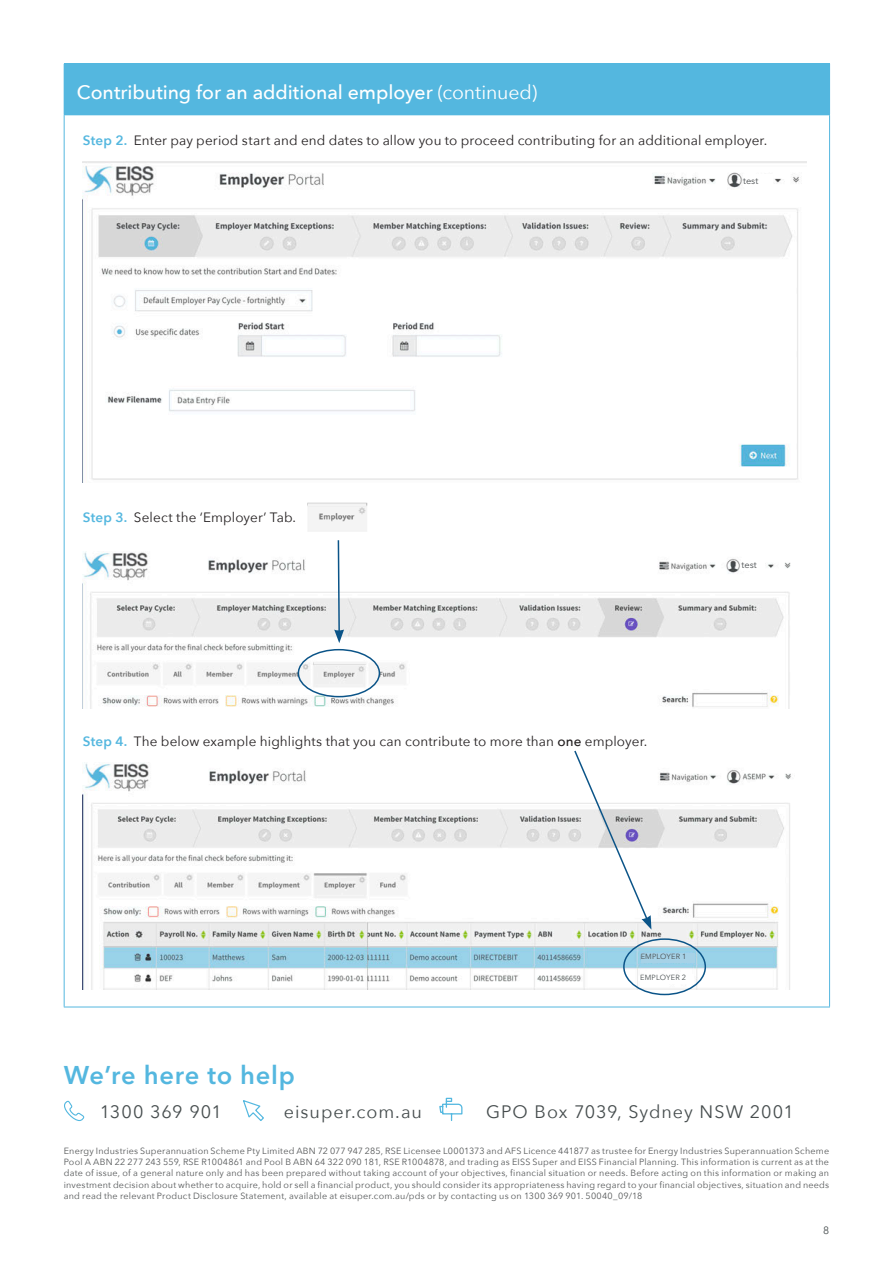
<style>
.page{position:relative;width:893px;height:1263px;background:#fff}
.page>*{position:absolute;margin:0;border:0;box-sizing:border-box;transform-origin:0 0}
.t1{font:600 25.5px "Avenir Next LT Pro";letter-spacing:.03em;color:#54b7df}
.head_1{font:500 19.5px "Avenir Next";letter-spacing:-.005em;color:#fff}
.t2{font:18px "Avenir Next";letter-spacing:.05em;color:#464d4e}
.body{font:13.5px "Avenir Next";letter-spacing:.01em;color:#231f20}
.t3{font:10.5px "Avenir Next LT Pro";color:#464d4e}
.t4{font:9.3px "Avenir Next LT Pro";color:#494d4f}
.t5{font:9px/11.2px "Avenir Next";letter-spacing:.025em;color:#555859;text-align:justify}
.body-2{font:7.5px "Avenir Next LT Pro";letter-spacing:.02em;color:#464d4e}
.s1{font-weight:400}
.s2{font-weight:600;color:#54b7df}
.s3{font-weight:500}
</style>
<div class="page">
<svg style="left:64px;top:1101px;width:20px;height:20px"></svg>
<svg style="left:243px;top:1100px;width:21px;height:21px"></svg>
<svg style="left:439px;top:1098px;width:23px;height:23px"></svg>
<div style="left:64px;top:64px;width:766px;height:51px;background:#54b7df"></div>
<hr style="left:64px;top:115px;width:1px;height:892px;background:#54b7df">
<hr style="left:829px;top:115px;width:1px;height:892px;background:#54b7df">
<hr style="left:64px;top:1007px;width:766px;height:1px;background:#54b7df">
<img style="left:83px;top:162px;width:723px;height:320px">
<img style="left:83px;top:552px;width:708px;height:157px">
<img style="left:83px;top:762px;width:708px;height:227px">
<svg style="left:334px;top:540px;width:10px;height:103px"></svg>
<div style="left:640px;top:974px;width:54px;height:10px;background:#fff"></div>
<div style="left:641px;top:953px;width:53px;height:10px;background:#a6d2e7"></div>
<svg style="left:573px;top:750px;width:78px;height:179px"></svg>
<div style="left:623px;top:938px;width:83px;height:57px;border:2px solid #0b5488;border-radius:50%"></div>
<div style="left:741px;top:559px;width:24px;height:12px;background:#fff"></div>
<div style="left:743px;top:174px;width:29px;height:12px;background:#fff"></div>
<div style="left:298px;top:649px;width:82px;height:48px;border:2px solid #0b5488;border-radius:50%"></div>
<img style="left:307px;top:503px;width:61px;height:29px">
<div style="left:313px;top:662px;width:53px;height:3px;border:2px solid #f4f4f4"></div>
<div style="left:308px;top:503px;width:58px;height:3px;background:#f4f4f4;border:2px solid #f4f4f4"></div>
<p class="head_1" style="left:77px;top:75px;width:462px">Contributing for an additional employer <span class="s1">(continued)</span></p>
<p class="body" style="left:83px;top:129px;width:686px"><span class="s2">Step 2.</span> Enter pay period start and end dates to allow you to proceed contributing for an additional employer.</p>
<p class="t4" style="left:743px;top:175px;width:17px">test</p>
<p class="body" style="left:83px;top:505px;width:215px"><span class="s2">Step 3.</span> Select the ‘Employer’ Tab.</p>
<p class="body" style="left:83px;top:729px;width:566px"><span class="s2">Step 4.</span> The below example highlights that you can contribute to more than <span class="s3">one</span> employer.</p>
<p class="t4" style="left:741px;top:559px;width:17px">test</p>
<p class="body-2" style="left:641px;top:951px;width:47px">EMPLOYER 1</p>
<p class="body-2" style="left:640px;top:973px;width:47px">EMPLOYER 2</p>
<h1 class="t1" style="left:64px;top:1060px;width:233px">We’re here to help</h1>
<h3 class="t2" style="left:100px;top:1096px;width:124px">1300 369 901</h3>
<h3 class="t2" style="left:284px;top:1096px;width:140px">eisuper.com.au</h3>
<h3 class="t2" style="left:486px;top:1096px;width:309px">GPO Box 7039, Sydney NSW 2001</h3>
<p class="t5" style="left:64px;top:1144px;width:767px">Energy Industries Superannuation Scheme Pty Limited ABN 72 077 947 285, RSE Licensee L0001373 and AFS Licence 441877 as trustee for Energy Industries Superannuation Scheme Pool A ABN 22 277 243 559, RSE R1004861 and Pool B ABN 64 322 090 181, RSE R1004878, and trading as EISS Super and EISS Financial Planning. This information is current as at the date of issue, of a general nature only and has been prepared without taking account of your objectives, financial situation or needs. Before acting on this information or making an investment decision about whether to acquire, hold or sell a financial product, you should consider its appropriateness having regard to your financial objectives, situation and needs and read the relevant Product Disclosure Statement, available at eisuper.com.au/pds or by contacting us on 1300 369 901. 50040_09/18</p>
<p class="t3" style="left:823px;top:1224px;width:8px">8</p>
</div>
